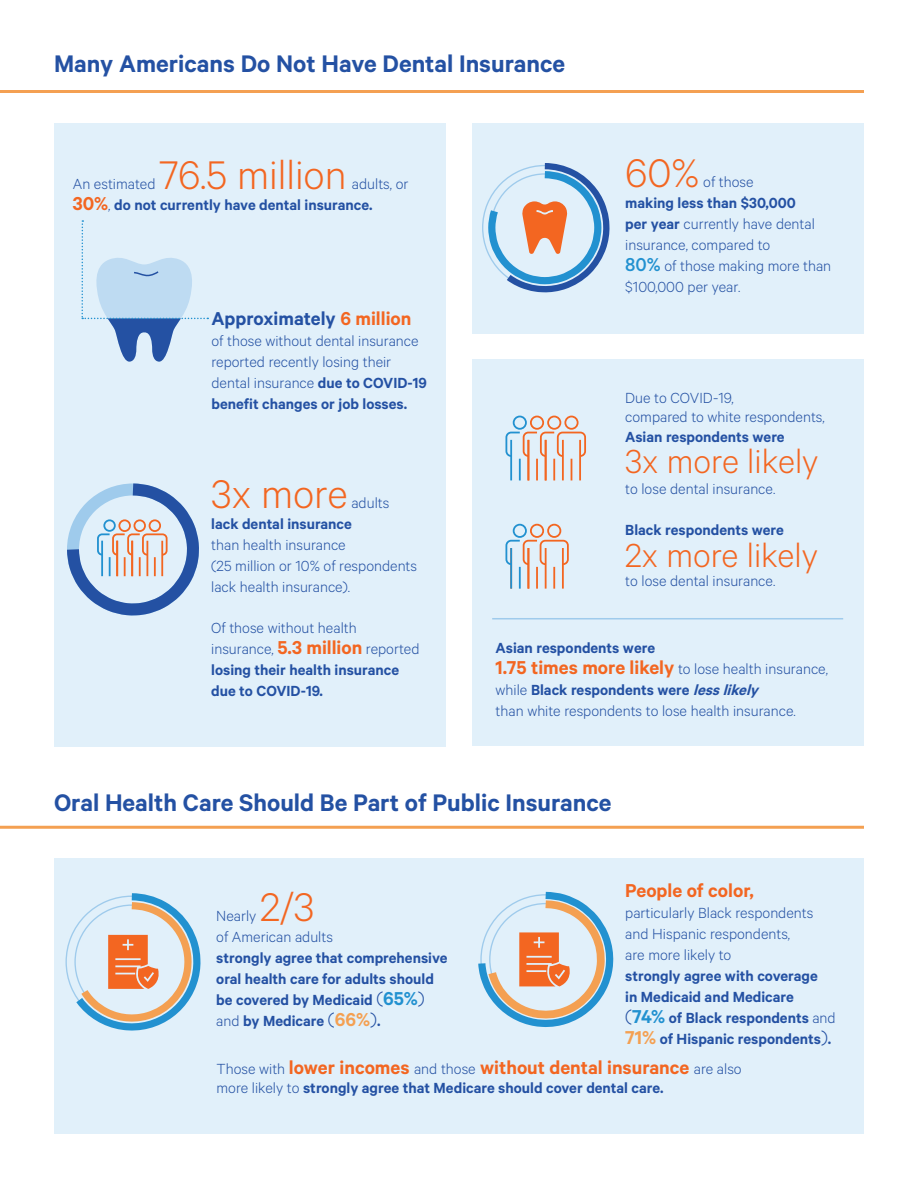
<style>
.page{position:relative;width:918px;height:1188px;background:#fff}
.page>*{position:absolute;margin:0;border:0;box-sizing:border-box;transform-origin:0 0}
.t1{font:300 45px "Calibre";color:#f36621}
.t2{font:300 37.5px "Calibre";color:#f36621}
.t3{font:600 27px "Calibre";color:#2451a3}
.t4{font:600 21px "Calibre";color:#f36621}
.t5{font:600 21px "Calibre";color:#2451a3}
.t6{font:300 16.5px/21px "Calibre";color:#2451a3}
.t7{font:600 16.5px/21px "Calibre";color:#2451a3}
.s1{font-weight:300}
.s2{font-size:21px;color:#f36621}
.s3{font-weight:600}
.s4{font-weight:500;font-size:21px;color:#2291d0}
.s5{color:#f36621}
.s6{font-weight:600;font-size:21px;color:#f36621}
.s7{font-weight:600;font-style:italic}
.s8{font-weight:300;font-size:21px}
.s9{font-size:21px;color:#2291d0}
.s10{font-size:21px;color:#f4a052}
.s11{font-weight:300;font-size:16.5px;color:#2451a3}
</style>
<div class="page">
<div style="left:54px;top:859px;width:809px;height:275px;background:#e1f0fa"></div>
<div style="left:472px;top:123px;width:391px;height:211px;background:#e1f0fa"></div>
<div style="left:472px;top:359px;width:391px;height:387px;background:#e1f0fa"></div>
<div style="left:54px;top:123px;width:392px;height:623px;background:#e1f0fa"></div>
<svg style="left:81px;top:220px;width:127px;height:142px"></svg>
<hr style="left:0;top:90px;width:864px;height:3px;background:#f4a052">
<hr style="left:0;top:826px;width:864px;height:3px;background:#f4a052">
<svg style="left:61px;top:483px;width:144px;height:376px"></svg>
<svg style="left:482px;top:163px;width:128px;height:426px"></svg>
<svg style="left:65px;top:685px;width:139px;height:346px"></svg>
<svg style="left:478px;top:891px;width:136px;height:136px"></svg>
<hr style="left:492px;top:618px;width:351px;height:1px;background:#9fcbec">
<h3 class="t3" style="left:54px;top:47px;width:513px">Many Americans Do Not Have Dental Insurance</h3>
<h1 class="t1" style="left:159px;top:148px;width:189px">76.5 million</h1>
<p class="t7" style="left:73px;top:172px;width:337px;text-indent:279px"><span class="s1">adults, or<br></span><span class="s2">30%</span><span class="s1">,</span> do not currently have dental insurance.</p>
<p class="t6" style="left:73px;top:172px;width:84px">An estimated</p>
<h1 class="t1" style="left:625px;top:146px;width:76px">60%</h1>
<p class="t6" style="left:703px;top:170px;width:52px">of those</p>
<p class="t6" style="left:625px;top:191px;width:207px"><span class="s3">making less than $30,000<br>per year</span> currently have dental insurance, compared to<br><span class="s4">80%</span> of those making more than $100,000 per year.</p>
<p class="t5" style="left:211px;top:306px;width:201px">Approximately <span class="s5">6 million</span></p>
<p class="t6" style="left:211px;top:330px;width:217px">of those without dental insurance reported recently losing their dental insurance <span class="s3">due to COVID-19 benefit changes or job losses.</span></p>
<h1 class="t1" style="left:211px;top:468px;width:138px">3x more</h1>
<p class="t6" style="left:351px;top:492px;width:39px">adults</p>
<p class="t7" style="left:211px;top:513px;width:142px">lack dental insurance</p>
<p class="t6" style="left:211px;top:534px;width:207px">than health insurance<br>(25 million or 10% of respondents lack health insurance).</p>
<p class="t7" style="left:211px;top:617px;width:210px"><span class="s1">Of those without health insurance,</span> <span class="s2">5.3 million</span> <span class="s1">reported </span>losing their health insurance due to COVID-19.</p>
<p class="t6" style="left:625px;top:387px;width:201px;line-height:19.8px">Due to COVID-19,<br>compared to white respondents,</p>
<p class="t7" style="left:625px;top:426px;width:161px">Asian respondents were</p>
<h2 class="t2" style="left:625px;top:440px;width:195px">3x more likely</h2>
<p class="t6" style="left:625px;top:478px;width:152px">to lose dental insurance.</p>
<p class="t7" style="left:625px;top:519px;width:160px">Black respondents were</p>
<h2 class="t2" style="left:625px;top:533px;width:194px">2x more likely</h2>
<p class="t6" style="left:625px;top:570px;width:152px">to lose dental insurance.</p>
<p class="t6" style="left:496px;top:637px;width:334px"><span class="s3">Asian respondents were<br></span><span class="s6">1.75 times more likely</span> to lose health insurance, while <span class="s3">Black respondents were</span> <span class="s7">lesslikely<br></span>than white respondents to lose health insurance.</p>
<h3 class="t3" style="left:54px;top:786px;width:559px">Oral Health Care Should Be Part of Public Insurance</h3>
<p class="t4" style="left:625px;top:878px;width:130px">People of color,</p>
<p class="t6" style="left:625px;top:902px;width:190px">particularly Black respondents and Hispanic respondents, are more likely to</p>
<p class="t7" style="left:625px;top:965px;width:212px">strongly agree with coverage<br>in Medicaid and Medicare <span class="s8">(</span><span class="s9">74%</span> of Black respondents <span class="s1">and<br></span><span class="s10">71%</span> of Hispanic respondents<span class="s8">)</span>.</p>
<p class="t4" style="left:217px;top:1055px;width:527px"><span class="s11">Those with</span> lower incomes <span class="s11">and those</span> without dental insurance <span class="s11">are also</span></p>
<p class="t7" style="left:217px;top:1077px;width:449px"><span class="s1">more likely to</span> strongly agree that Medicare should cover dental care.</p>
<h1 class="t1" style="left:260px;top:881px;width:56px">2/3</h1>
<p class="t6" style="left:216px;top:926px;width:118px">of American adults</p>
<p class="t7" style="left:216px;top:947px;width:233px">strongly agree that comprehensive oral health care for adults should be covered by Medicaid <span class="s8">(</span><span class="s9">65%</span><span class="s8">) </span><span class="s1">and</span> by Medicare <span class="s8">(</span><span class="s10">66%</span><span class="s8">)</span>.</p>
<p class="t6" style="left:216px;top:905px;width:42px">Nearly</p>
</div>
